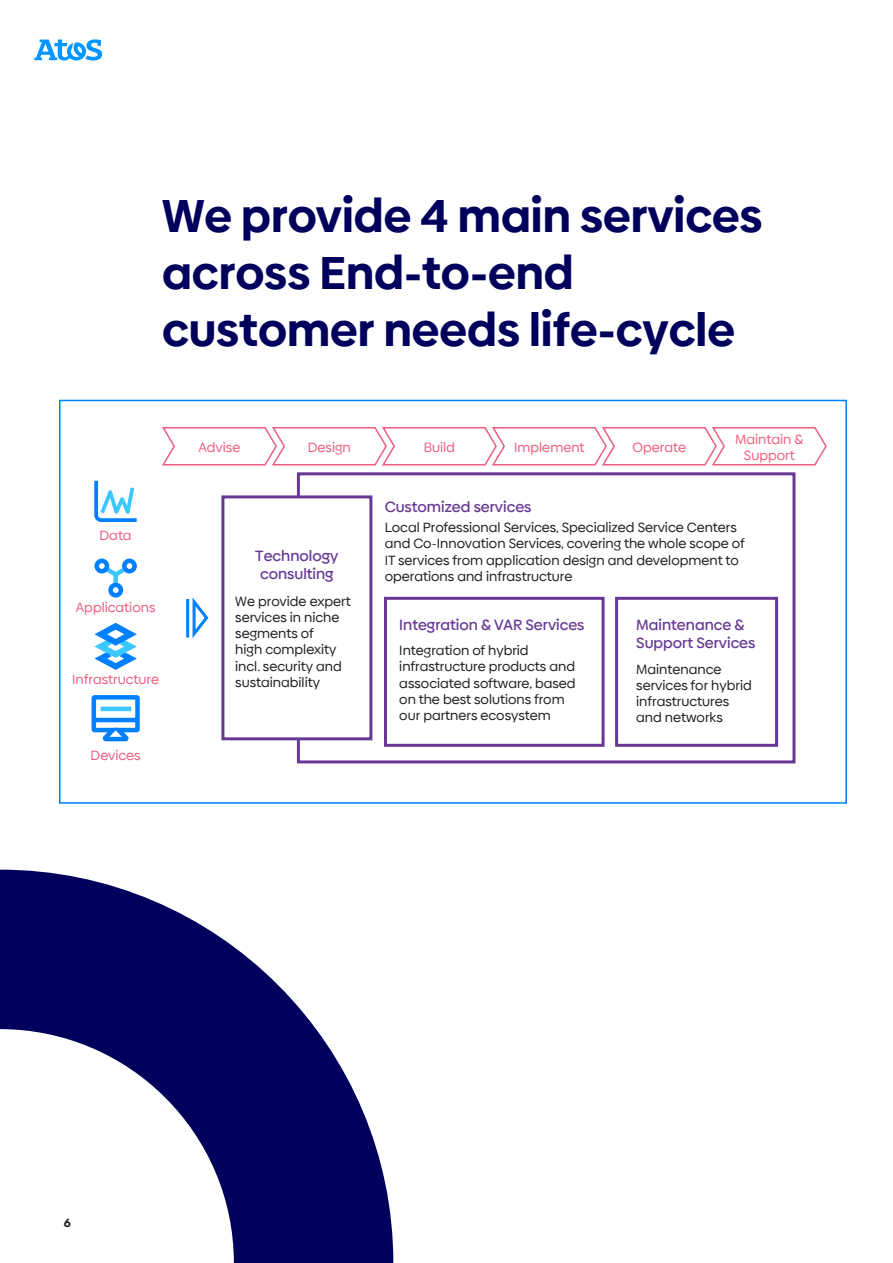
<style>
.page{position:relative;width:893px;height:1263px;background:#fff}
.page>*{position:absolute;margin:0;border:0;box-sizing:border-box;transform-origin:0 0}
.ID_Document{font:700 46.5px/57px "Biennale";color:#00005c}
.Title_H2_-_Raleway_S{font:500 15px/18px "Biennale";color:#663894;text-align:center}
.Body_copy{font:13.5px/16.2px "Biennale";color:#231f20}
.Title_H2_-_Raleway_S-2{font:13.5px/16.2px "Biennale";color:#ef5e82;text-align:center}
.Body_copy-2{font:700 12px "Biennale";color:#231f20}
</style>
<div class="page">
<svg style="left:0;top:870px;width:393px;height:393px;fill:#00005c"></svg>
<div style="left:59px;top:400px;width:788px;height:404px;border:2px solid #0080ff"></div>
<div style="left:297px;top:472px;width:498px;height:291px;border:3px solid #663894"></div>
<div style="left:221px;top:495px;width:151px;height:245px;background:#fff;border:3px solid #663894"></div>
<div style="left:384px;top:597px;width:221px;height:150px;background:#fff;border:3px solid #663894"></div>
<div style="left:615px;top:597px;width:163px;height:150px;background:#fff;border:3px solid #663894"></div>
<svg style="left:192px;top:597px;width:17px;height:41px"></svg>
<hr style="left:186px;top:599px;width:3px;height:39px;background:#0080ff">
<svg style="left:94px;top:480px;width:43px;height:42px"></svg>
<svg style="left:94px;top:558px;width:43px;height:40px"></svg>
<svg style="left:94px;top:622px;width:43px;height:48px"></svg>
<svg style="left:91px;top:695px;width:49px;height:47px"></svg>
<hr style="left:101px;top:707px;width:30px;height:4px;background:#3dc7ff">
<svg style="left:162px;top:427px;width:665px;height:39px"></svg>
<svg style="left:34px;top:39px;width:68px;height:22px"></svg>
<p class="ID_Document" style="left:162px;top:187px;width:602px">We provide 4 main services across End-to-end customer needs life-cycle</p>
<h2 class="Title_H2_-_Raleway_S-2" style="left:100px;top:527px;width:34px">Data</h2>
<h2 class="Title_H2_-_Raleway_S-2" style="left:76px;top:599px;width:81px">Applications</h2>
<h2 class="Title_H2_-_Raleway_S-2" style="left:72px;top:671px;width:88px">Infrastructure</h2>
<h2 class="Title_H2_-_Raleway_S-2" style="left:91px;top:747px;width:52px">Devices</h2>
<h2 class="Title_H2_-_Raleway_S-2" style="left:198px;top:439px;width:43px">Advise</h2>
<h2 class="Title_H2_-_Raleway_S-2" style="left:308px;top:439px;width:44px">Design</h2>
<h2 class="Title_H2_-_Raleway_S-2" style="left:424px;top:439px;width:33px">Build</h2>
<h2 class="Title_H2_-_Raleway_S-2" style="left:514px;top:439px;width:72px">Implement</h2>
<h2 class="Title_H2_-_Raleway_S-2" style="left:632px;top:439px;width:55px">Operate</h2>
<h2 class="Title_H2_-_Raleway_S-2" style="left:735px;top:431px;width:70px">Maintain &amp;<br>Support</h2>
<h2 class="Title_H2_-_Raleway_S" style="left:255px;top:546px;width:85px">Technology consulting</h2>
<p class="Body_copy" style="left:235px;top:593px;width:117px">We provide expert services in niche segments of<br>high complexity incl. security and sustainability</p>
<h2 class="Title_H2_-_Raleway_S" style="left:385px;top:497px;width:148px">Customized services</h2>
<p class="Body_copy" style="left:385px;top:519px;width:362px">Local Professional Services, Specialized Service Centers and Co-Innovation Services, covering the whole scope of IT services from application design and development to operations and infrastructure</p>
<h2 class="Title_H2_-_Raleway_S" style="left:399px;top:616px;width:187px">Integration &amp; VAR Services</h2>
<p class="Body_copy" style="left:399px;top:642px;width:178px">Integration of hybrid infrastructure products and associated software, based on the best solutions from our partners ecosystem</p>
<h2 class="Title_H2_-_Raleway_S" style="left:636px;top:616px;width:121px;text-align:left">Maintenance &amp;<br>Support Services</h2>
<p class="Body_copy" style="left:636px;top:661px;width:117px">Maintenance services for hybrid infrastructures and networks</p>
<p class="Body_copy-2" style="left:64px;top:1215px;width:9px">6</p>
</div>
